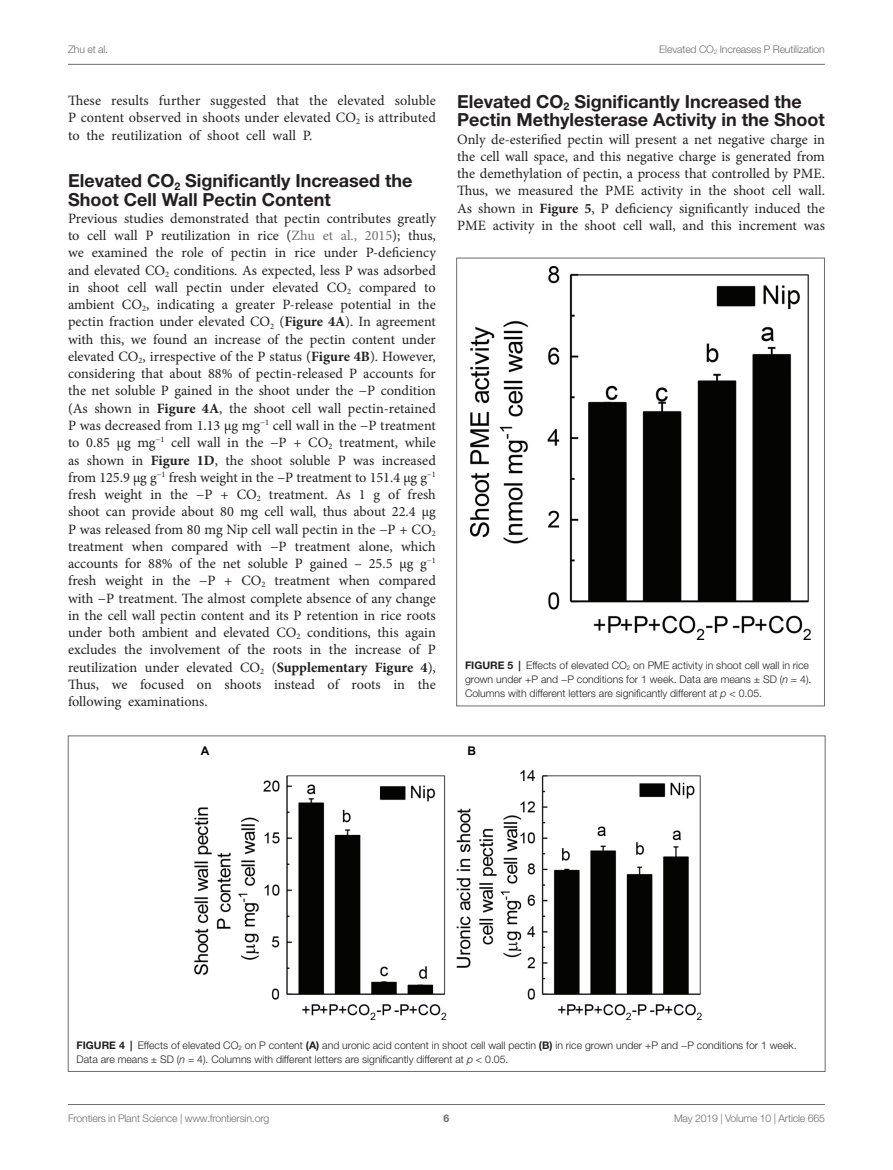
<style>
.page{position:relative;width:893px;height:1170px;background:#fff}
.page>*{position:absolute;margin:0;border:0;box-sizing:border-box;transform-origin:0 0}
.HEAD_2{font:700 18px/18.8px "Helvetica Neue LT Std";color:#231f20}
.TEXT_FLUSH{font:14.25px/17.2px "Minion Pro";color:#231f20;text-align:justify}
.t1{font:700 12px "Arial";color:#040503}
.FIG_LEG{font:300 10.5px/14.2px "Helvetica Neue LT Std";color:#231f20}
.t2{font:300 10.5px "Helvetica Neue LT Std";letter-spacing:-.015em;color:#6c6d70}
.t3{font:700 10.5px "Helvetica Neue LT Std";color:#6c6d70}
.s1{color:#6c6d70}
.s2{font-weight:700}
.s3{font-style:italic}
</style>
<div class="page">
<hr style="left:68px;top:64px;width:757px;height:1px;background:#6c6d70">
<hr style="left:68px;top:1104px;width:757px;height:1px;background:#6c6d70">
<img style="left:194px;top:769px;width:508px;height:250px">
<img style="left:471px;top:266px;width:339px;height:373px">
<p class="t2" style="left:68px;top:42px;width:42px">Zhu et al.</p>
<p class="t2" style="left:659px;top:42px;width:167px">Elevated CO<sub>2</sub> Increases P Reutilization</p>
<p class="TEXT_FLUSH" style="left:68px;top:92px;width:369px">These results further suggested that the elevated soluble P content observed in shoots under elevated CO<sub>2</sub> is attributed to the reutilization of shoot cell wall P.</p>
<p class="HEAD_2" style="left:68px;top:171px;width:346px">Elevated CO<sub>2</sub> Significantly Increased the<br>Shoot Cell Wall Pectin Content</p>
<p class="TEXT_FLUSH" style="left:68px;top:210px;width:369px">Previous studies demonstrated that pectin contributes greatly to cell wall P reutilization in rice (<span class="s1">Zhu et al., 2015</span>); thus, we examined the role of pectin in rice under P-deficiency and elevated CO<sub>2</sub> conditions. As expected, less P was adsorbed in shoot cell wall pectin under elevated CO<sub>2</sub> compared to ambient CO<sub>2</sub>, indicating a greater P-release potential in the pectin fraction under elevated CO<sub>2</sub> (<span class="s2">Figure 4A</span>). In agreement with this, we found an increase of the pectin content under elevated CO<sub>2</sub>, irrespective of the P status (<span class="s2">Figure 4B</span>). However, considering that about 88% of pectin-released P accounts for the net soluble P gained in the shoot under the −P condition (As shown in <span class="s2">Figure 4A</span>, the shoot cell wall pectin-retained P was decreased from 1.13 μg mg<sup>−1</sup> cell wall in the −P treatment to 0.85 μg mg<sup>−1</sup> cell wall in the −P + CO<sub>2</sub> treatment, while as shown in <span class="s2">Figure 1D</span>, the shoot soluble P was increased from 125.9 μg g<sup>−1</sup> fresh weight in the −P treatment to 151.4 μg g<sup>−1 </sup>fresh weight in the −P + CO<sub>2</sub> treatment. As 1 g of fresh shoot can provide about 80 mg cell wall, thus about 22.4 μg P was released from 80 mg Nip cell wall pectin in the −P + CO<sub>2 </sub>treatment when compared with −P treatment alone, which accounts for 88% of the net soluble P gained – 25.5 μg g<sup>−1 </sup>fresh weight in the −P + CO<sub>2</sub> treatment when compared with −P treatment. The almost complete absence of any change in the cell wall pectin content and its P retention in rice roots under both ambient and elevated CO<sub>2</sub> conditions, this again excludes the involvement of the roots in the increase of P reutilization under elevated CO<sub>2</sub> (<span class="s2">Supplementary Figure 4</span>), Thus, we focused on shoots instead of roots in the following examinations.</p>
<p class="HEAD_2" style="left:457px;top:91px;width:369px">Elevated CO<sub>2</sub> Significantly Increased the<br>Pectin Methylesterase Activity in the Shoot</p>
<p class="TEXT_FLUSH" style="left:457px;top:130px;width:369px">Only de-esterified pectin will present a net negative charge in the cell wall space, and this negative charge is generated from the demethylation of pectin, a process that controlled by PME.<br>Thus, we measured the PME activity in the shoot cell wall.<br>As shown in <span class="s2">Figure 5</span>, P deficiency significantly induced the PME activity in the shoot cell wall, and this increment was</p>
<p class="FIG_LEG" style="left:465px;top:657px;width:348px"><span class="s2">FIGURE 5 |</span> Effects of elevated CO<sub>2</sub> on PME activity in shoot cell wall in rice grown under +P and −P conditions for 1 week. Data are means ± SD (<span class="s3">n</span> = 4).<br>Columns with different letters are significantly different at <span class="s3">p</span> &lt; 0.05.</p>
<p class="t1" style="left:201px;top:742px;width:10px">A</p>
<p class="t1" style="left:468px;top:742px;width:10px">B</p>
<p class="FIG_LEG" style="left:77px;top:1037px;width:721px"><span class="s2">FIGURE 4 |</span> Effects of elevated CO<sub>2</sub> on P content <span class="s2">(A)</span> and uronic acid content in shoot cell wall pectin <span class="s2">(B)</span> in rice grown under +P and −P conditions for 1 week.<br>Data are means ± SD (<span class="s3">n</span> = 4). Columns with different letters are significantly different at <span class="s3">p</span> &lt; 0.05.</p>
<p class="t2" style="left:68px;top:1111px;width:203px">Frontiers in Plant Science | www.frontiersin.org</p>
<p class="t3" style="left:444px;top:1111px;width:7px">6</p>
<p class="t2" style="left:674px;top:1111px;width:152px">May 2019 | Volume 10 | Article 665</p>
</div>
